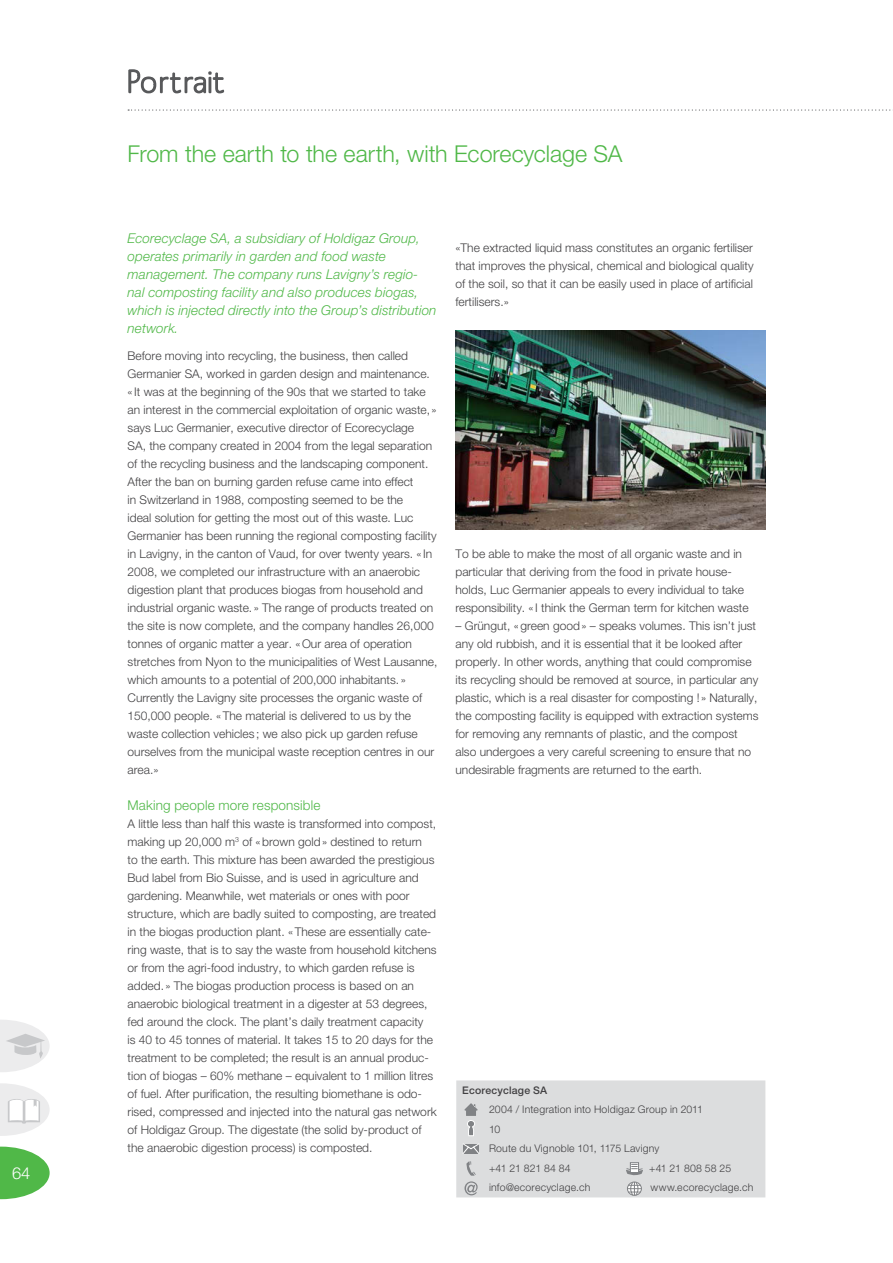
<style>
.page{position:relative;width:893px;height:1263px;background:#fff}
.page>*{position:absolute;margin:0;border:0;box-sizing:border-box;transform-origin:0 0}
.sous-titre_pages_ent{font:300 23.25px "Helvetica Neue LT Std";letter-spacing:-.005em;color:#50b848}
.t1{font:300 16.5px "Helvetica Neue LT Std";color:#fff}
.portrait_italique_ve{font:italic 300 13.5px/18px "Helvetica Neue LT Std";letter-spacing:.01em;color:#50b848}
.sous-titre_vert_gras{font:300 13.5px "Helvetica Neue LT Std";letter-spacing:.01em;color:#50b848}
.t2{font:300 12px/18px "Helvetica Neue LT Std";color:#414042}
.box_entreprise{font:300 10.5px "Helvetica Neue LT Std";letter-spacing:.02em;color:#414042}
.box_entreprise-2{font:500 10.5px "Helvetica Neue LT Std";letter-spacing:.02em;color:#414042}
.box_entreprise-3{font:300 10.5px "Helvetica Neue LT Std";letter-spacing:-.005em;color:#414042}
.box_entreprise-4{font:300 10.5px "Helvetica Neue LT Std";color:#414042}
</style>
<div class="page">
<svg style="left:0;top:1146px;width:50px;height:53px"></svg>
<svg style="left:0;top:1020px;width:50px;height:52px"></svg>
<svg style="left:0;top:1083px;width:50px;height:53px"></svg>
<div style="left:456px;top:1080px;width:309px;height:117px;background:#dcddde"></div>
<svg style="left:128px;top:109px;width:763px;height:2px"></svg>
<svg style="left:128px;top:69px;width:97px;height:25px"></svg>
<img style="left:456px;top:331px;width:309px;height:199px">
<h2 class="t1" style="left:12px;top:1162px;width:20px">64</h2>
<p class="sous-titre_pages_ent" style="left:128px;top:140px;width:497px">From the earth to the earth, with Ecorecyclage SA</p>
<p class="portrait_italique_ve" style="left:128px;top:229px;width:310px">Ecorecyclage SA, a subsidiary of Holdigaz Group, operates primarily in garden and food waste management. The company runs Lavigny’s regio&shy;nal composting facility and also produces biogas, which is injected directly into the Group’s distribution network.</p>
<p class="t2" style="left:128px;top:346px;width:311px">Before moving into recycling, the business, then called Germanier SA, worked in garden design and maintenance. « It was at the beginning of the 90s that we started to take an interest in the commercial exploitation of organic waste, » says Luc Germanier, executive director of Ecorecyclage<br>SA, the company created in 2004 from the legal separation of the recycling business and the landscaping component.<br>After the ban on burning garden refuse came into effect<br>in Switzerland in 1988, composting seemed to be the<br>ideal solution for getting the most out of this waste. Luc Germanier has been running the regional composting facility in Lavigny, in the canton of Vaud, for over twenty years. « In 2008, we completed our infrastructure with an anaerobic digestion plant that produces biogas from household and industrial organic waste. » The range of products treated on the site is now complete, and the company handles 26,000 tonnes of organic matter a year. «Our area of operation stretches from Nyon to the municipalities of West Lausanne, which amounts to a potential of 200,000 inhabitants. » Currently the Lavigny site processes the organic waste of 150,000 people. «The material is delivered to us by the waste collection vehicles ; we also pick up garden refuse ourselves from the municipal waste reception centres in our area.»</p>
<p class="sous-titre_vert_gras" style="left:128px;top:797px;width:194px">Making people more responsible</p>
<p class="t2" style="left:128px;top:814px;width:311px">A little less than half this waste is transformed into compost, making up 20,000 m<sup>3</sup> of «brown gold» destined to return<br>to the earth. This mixture has been awarded the prestigious Bud label from Bio Suisse, and is used in agriculture and gardening. Meanwhile, wet materials or ones with poor structure, which are badly suited to composting, are treated in the biogas production plant. «These are essentially cate&shy;ring waste, that is to say the waste from household kitchens or from the agri-food industry, to which garden refuse is added. » The biogas production process is based on an anaerobic biological treatment in a digester at 53 degrees, fed around the clock. The plant’s daily treatment capacity<br>is 40 to 45 tonnes of material. It takes 15 to 20 days for the treatment to be completed; the result is an annual produc&shy;tion of biogas – 60% methane – equivalent to 1 million litres of fuel. After purification, the resulting biomethane is odo&shy;rised, compressed and injected into the natural gas network of Holdigaz Group. The digestate (the solid by-product of the anaerobic digestion process) is composted.</p>
<p class="t2" style="left:455px;top:238px;width:300px;text-align:justify">«The extracted liquid mass constitutes an organic fertiliser that improves the physical, chemical and biological quality of the soil, so that it can be easily used in place of artificial fertilisers.»</p>
<p class="t2" style="left:455px;top:544px;width:295px">To be able to make the most of all organic waste and in particular that deriving from the food in private house&shy;holds, Luc Germanier appeals to every individual to take responsibility. « I think the German term for kitchen waste</p>
<p class="t2" style="left:455px;top:616px;width:305px">– Grüngut, «green good» – speaks volumes. This isn’t just any old rubbish, and it is essential that it be looked after properly. In other words, anything that could compromise its recycling should be removed at source, in particular any plastic, which is a real disaster for composting ! » Naturally, the composting facility is equipped with extraction systems for removing any remnants of plastic, and the compost also undergoes a very careful screening to ensure that no undesirable fragments are returned to the earth.</p>
<p class="box_entreprise-2" style="left:462px;top:1084px;width:86px">Ecorecyclage SA</p>
<p class="box_entreprise" style="left:489px;top:1103px;width:215px">2004 / Integration into Holdigaz Group in 2011</p>
<p class="box_entreprise" style="left:489px;top:1123px;width:13px">10</p>
<p class="box_entreprise" style="left:489px;top:1142px;width:172px">Route du Vignoble 101, 1175 Lavigny</p>
<p class="box_entreprise-3" style="left:489px;top:1162px;width:83px">+41 21 821 84 84</p>
<p class="box_entreprise-4" style="left:649px;top:1162px;width:83px">+41 21 808 58 25</p>
<p class="box_entreprise" style="left:489px;top:1181px;width:103px">info@ecorecyclage.ch</p>
<p class="box_entreprise" style="left:651px;top:1181px;width:104px">www.ecorecyclage.ch</p>
</div>
